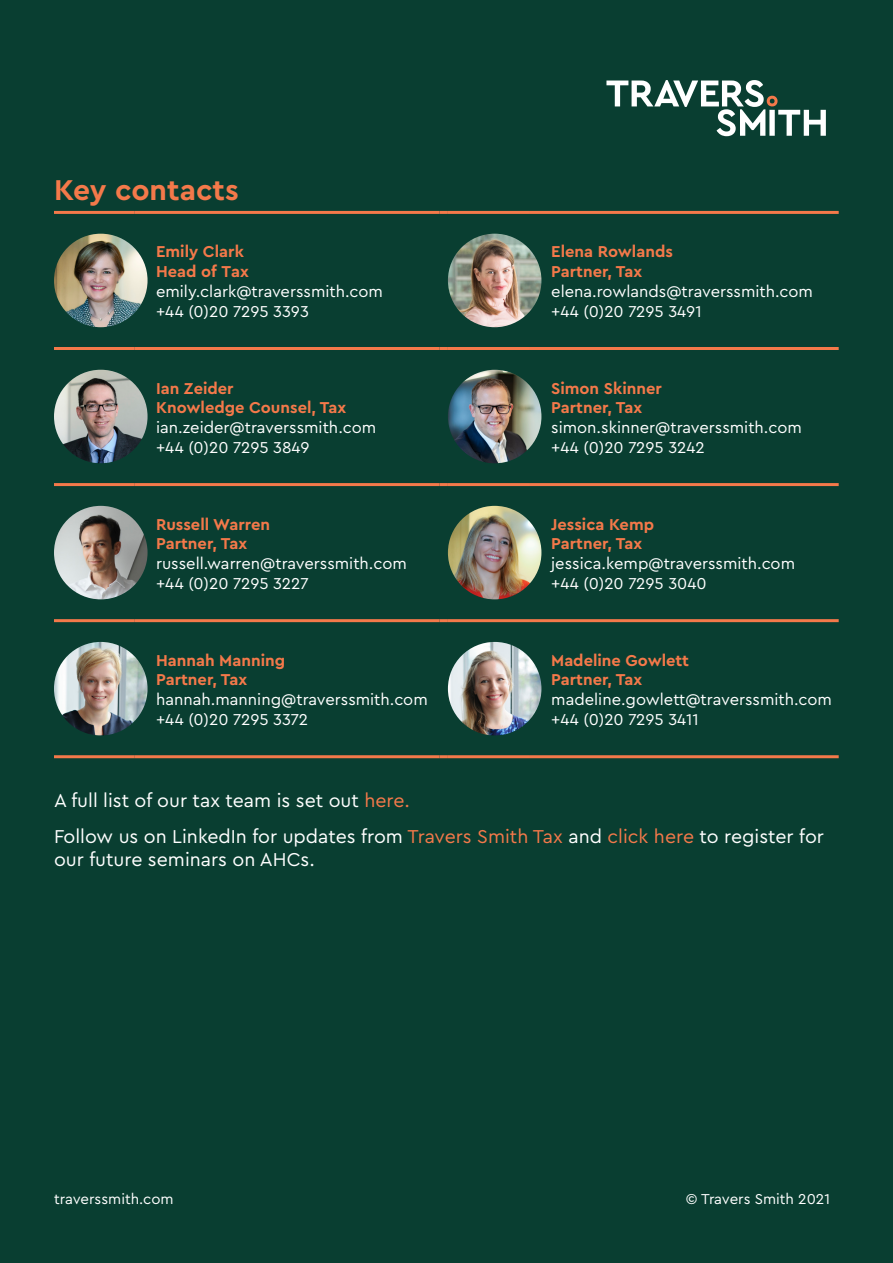
<style>
.page{position:relative;width:893px;height:1263px;background:#093e31}
.page>*{position:absolute;margin:0;border:0;box-sizing:border-box;transform-origin:0 0}
.headline{font:700 30px "Cera Pro";color:#f4794a}
.t1{font:19.5px/23.4px "Cera Pro";color:#fff}
.contact_name{font:16.5px/19.8px "Cera Pro";color:#fff}
.t2{font:15px "Cera Pro";color:#fff}
.s1{font-weight:700;color:#f4794a}
.s2{color:#f4794a}
</style>
<div class="page">
<svg style="left:606px;top:80px;width:220px;height:56px"></svg>
<hr style="left:54px;top:211px;width:81px;height:3px;background:#f4794a">
<hr style="left:135px;top:211px;width:304px;height:3px;background:#f4794a">
<svg style="left:439px;top:211px;width:9px;height:3px"></svg>
<hr style="left:448px;top:211px;width:82px;height:3px;background:#f4794a">
<hr style="left:530px;top:211px;width:309px;height:3px;background:#f4794a">
<hr style="left:54px;top:347px;width:81px;height:3px;background:#f4794a">
<hr style="left:135px;top:347px;width:304px;height:3px;background:#f4794a">
<svg style="left:439px;top:347px;width:9px;height:3px"></svg>
<hr style="left:448px;top:347px;width:82px;height:3px;background:#f4794a">
<hr style="left:530px;top:347px;width:309px;height:3px;background:#f4794a">
<hr style="left:54px;top:483px;width:81px;height:3px;background:#f4794a">
<hr style="left:135px;top:483px;width:304px;height:3px;background:#f4794a">
<svg style="left:439px;top:483px;width:9px;height:3px"></svg>
<hr style="left:448px;top:483px;width:82px;height:3px;background:#f4794a">
<hr style="left:530px;top:483px;width:309px;height:3px;background:#f4794a">
<hr style="left:54px;top:619px;width:81px;height:3px;background:#f4794a">
<hr style="left:135px;top:619px;width:304px;height:3px;background:#f4794a">
<svg style="left:439px;top:619px;width:9px;height:3px"></svg>
<hr style="left:448px;top:619px;width:82px;height:3px;background:#f4794a">
<hr style="left:530px;top:619px;width:309px;height:3px;background:#f4794a">
<hr style="left:54px;top:755px;width:81px;height:3px;background:#f4794a">
<hr style="left:135px;top:755px;width:304px;height:3px;background:#f4794a">
<svg style="left:439px;top:755px;width:9px;height:3px"></svg>
<hr style="left:448px;top:755px;width:82px;height:3px;background:#f4794a">
<hr style="left:530px;top:755px;width:309px;height:3px;background:#f4794a">
<img style="left:54px;top:234px;width:94px;height:93px;border-radius:47px">
<img style="left:448px;top:234px;width:93px;height:93px;border-radius:47px">
<img style="left:54px;top:370px;width:94px;height:93px;border-radius:47px">
<img style="left:448px;top:370px;width:93px;height:93px;border-radius:47px">
<img style="left:54px;top:506px;width:94px;height:93px;border-radius:47px">
<img style="left:448px;top:506px;width:93px;height:93px;border-radius:47px">
<img style="left:54px;top:642px;width:94px;height:93px;border-radius:47px">
<img style="left:448px;top:642px;width:93px;height:93px;border-radius:47px">
<p class="headline" style="left:54px;top:170px;width:186px">Key contacts</p>
<p class="contact_name" style="left:156px;top:241px;width:228px"><span class="s1">Emily Clark<br>Head of Tax </span>emily.clark@traverssmith.com +44 (0)20 7295 3393</p>
<p class="contact_name" style="left:551px;top:241px;width:263px"><span class="s1">Elena Rowlands<br>Partner, Tax </span>elena.rowlands@traverssmith.com +44 (0)20 7295 3491</p>
<p class="contact_name" style="left:156px;top:377px;width:222px"><span class="s1">Ian Zeider<br>Knowledge Counsel, Tax </span>ian.zeider@traverssmith.com +44 (0)20 7295 3849</p>
<p class="contact_name" style="left:551px;top:377px;width:252px"><span class="s1">Simon Skinner<br>Partner, Tax </span>simon.skinner@traverssmith.com +44 (0)20 7295 3242</p>
<p class="contact_name" style="left:156px;top:513px;width:252px"><span class="s1">Russell Warren<br>Partner, Tax </span>russell.warren@traverssmith.com +44 (0)20 7295 3227</p>
<p class="contact_name" style="left:551px;top:513px;width:245px"><span class="s1">Jessica Kemp<br>Partner, Tax </span>jessica.kemp@traverssmith.com +44 (0)20 7295 3040</p>
<p class="contact_name" style="left:156px;top:649px;width:273px"><span class="s1">Hannah Manning<br>Partner, Tax </span>hannah.manning@traverssmith.com +44 (0)20 7295 3372</p>
<p class="contact_name" style="left:551px;top:649px;width:282px"><span class="s1">Madeline Gowlett<br>Partner, Tax </span>madeline.gowlett@traverssmith.com +44 (0)20 7295 3411</p>
<p class="t1" style="left:54px;top:788px;width:358px">A full list of our tax team is set out <span class="s2">here.</span></p>
<p class="t1" style="left:54px;top:824px;width:771px">Follow us on LinkedIn for updates from <span class="s2">Travers Smith Tax</span> and <span class="s2">click here</span> to register for our future seminars on AHCs.</p>
<p class="t2" style="left:54px;top:1189px;width:121px">traverssmith.com</p>
<p class="t2" style="left:686px;top:1189px;width:146px">© Travers Smith 2021</p>
</div>
